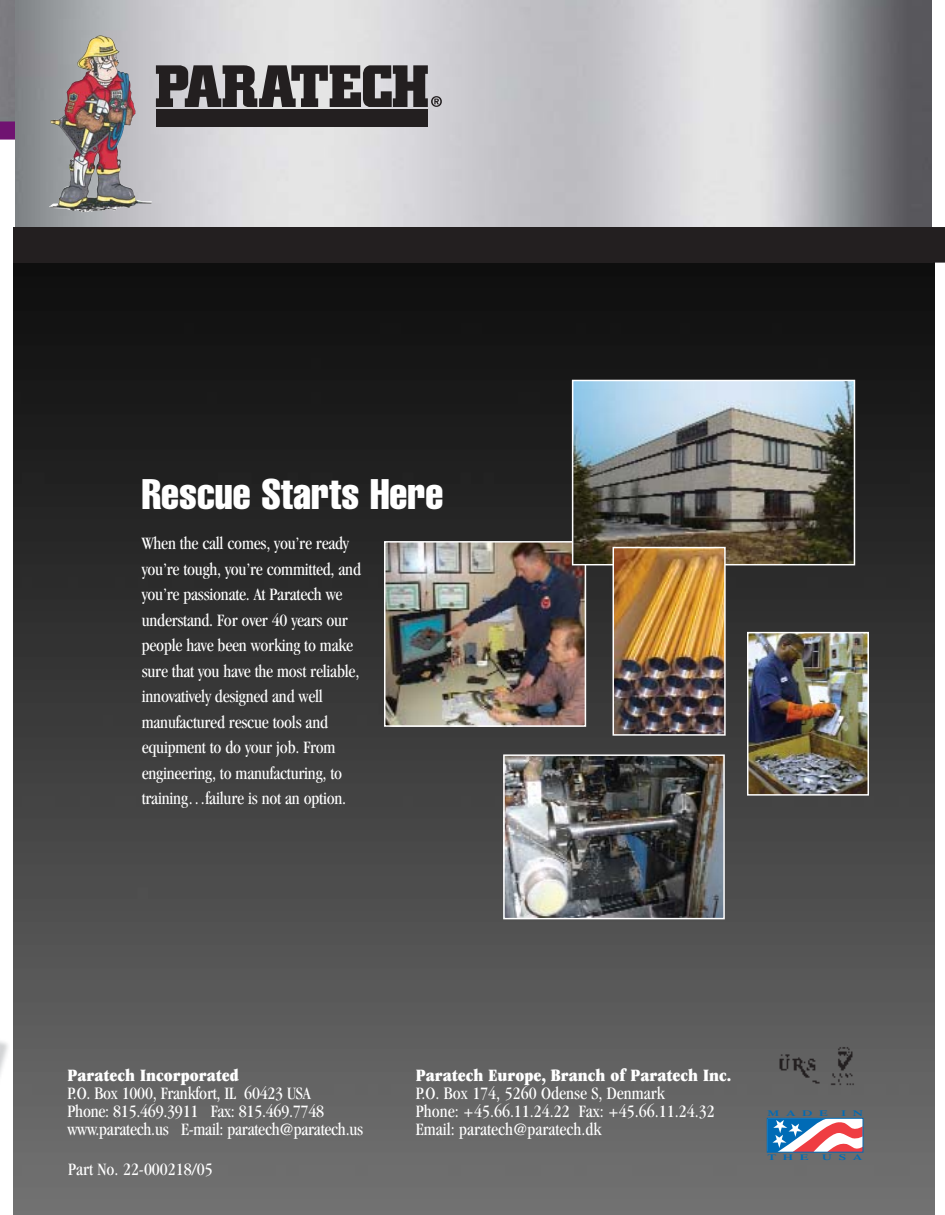
<style>
.page{position:relative;width:945px;height:1215px;background:#fff}
.page>*{position:absolute;margin:0;border:0;box-sizing:border-box;transform-origin:0 0}
.t1{font:extra-condensed 42px "Helvetica";color:#fff}
.t2{font:condensed 18px/25.5px "Garamond";letter-spacing:-.015em;color:#fff}
.t3{font:ultra-condensed 18px "Garamond";color:#fff}
.t4{font:600 8.25px "Times";color:#006bb6;scale:1.61 1}
</style>
<div class="page">
<div style="left:0;top:0;width:15px;height:122px;background:#7c7b80"></div>
<svg style="left:0;top:122px;width:15px;height:18px"></svg>
<img style="left:0;top:1041px;width:8px;height:34px">
<img style="left:14px;top:263px;width:921px;height:952px">
<img style="left:762px;top:1037px;width:109px;height:60px">
<div style="left:767px;top:1118px;width:96px;height:35px;border:1px solid #006bb6"></div>
<svg style="left:767px;top:1118px;width:96px;height:34px"></svg>
<img style="left:387px;top:544px;width:196px;height:180px">
<div style="left:384px;top:541px;width:202px;height:186px;border:2px solid #fff"></div>
<img style="left:575px;top:383px;width:277px;height:179px">
<div style="left:572px;top:380px;width:283px;height:185px;border:2px solid #fff"></div>
<img style="left:616px;top:550px;width:107px;height:183px">
<div style="left:613px;top:547px;width:113px;height:189px;border:2px solid #fff"></div>
<img style="left:750px;top:635px;width:116px;height:158px">
<div style="left:747px;top:632px;width:122px;height:164px;border:2px solid #fff"></div>
<img style="left:506px;top:757px;width:216px;height:159px">
<div style="left:503px;top:754px;width:222px;height:165px;border:2px solid #fff"></div>
<svg style="left:933px;top:227px;width:12px;height:36px"></svg>
<img style="left:15px;top:0;width:917px;height:227px">
<div style="left:156px;top:109px;width:272px;height:18px;background:#231f20"></div>
<svg style="left:156px;top:65px;width:286px;height:42px;background:#605d5f"></svg>
<div style="left:14px;top:227px;width:919px;height:36px;background:#231f20"></div>
<img style="left:49px;top:35px;width:71px;height:176px">
<h1 class="t1" style="left:142px;top:480px;width:303px">Rescue Starts Here</h1>
<p class="t2" style="left:142px;top:532px;width:221px">When the call comes, you’re ready you’re tough, you’re committed, and you’re passionate. At Paratech we understand. For over 40 years our people have been working to make sure that you have the most reliable, innovatively designed and well manufactured rescue tools and equipment to do your job. From engineering, to manufacturing, to training…failure is not an option.</p>
<p class="t3" style="left:68px;top:1069px;width:173px">Paratech Incorporated</p>
<p class="t2" style="left:68px;top:1086px;width:297px;line-height:18px">P.O. Box 1000, Frankfort, IL 60423 USA<br>Phone: 815.469.3911 Fax: 815.469.7748 www.paratech.us E-mail: paratech@paratech.us</p>
<p class="t2" style="left:68px;top:1158px;width:146px">Part No. 22-000218/05</p>
<p class="t3" style="left:416px;top:1069px;width:317px">Paratech Europe, Branch of Paratech Inc.</p>
<p class="t2" style="left:416px;top:1086px;width:300px;line-height:18px">P.O. Box 174, 5260 Odense S, Denmark<br>Phone: +45.66.11.24.22 Fax: +45.66.11.24.32<br>Email: paratech@paratech.dk</p>
<p class="t4" style="left:768px;top:1110px;width:39px">M A D E</p>
<p class="t4" style="left:841px;top:1110px;width:15px">I N</p>
<p class="t4" style="left:767px;top:1155px;width:27px">T H E</p>
<p class="t4" style="left:822px;top:1155px;width:27px">U S A</p>
</div>
